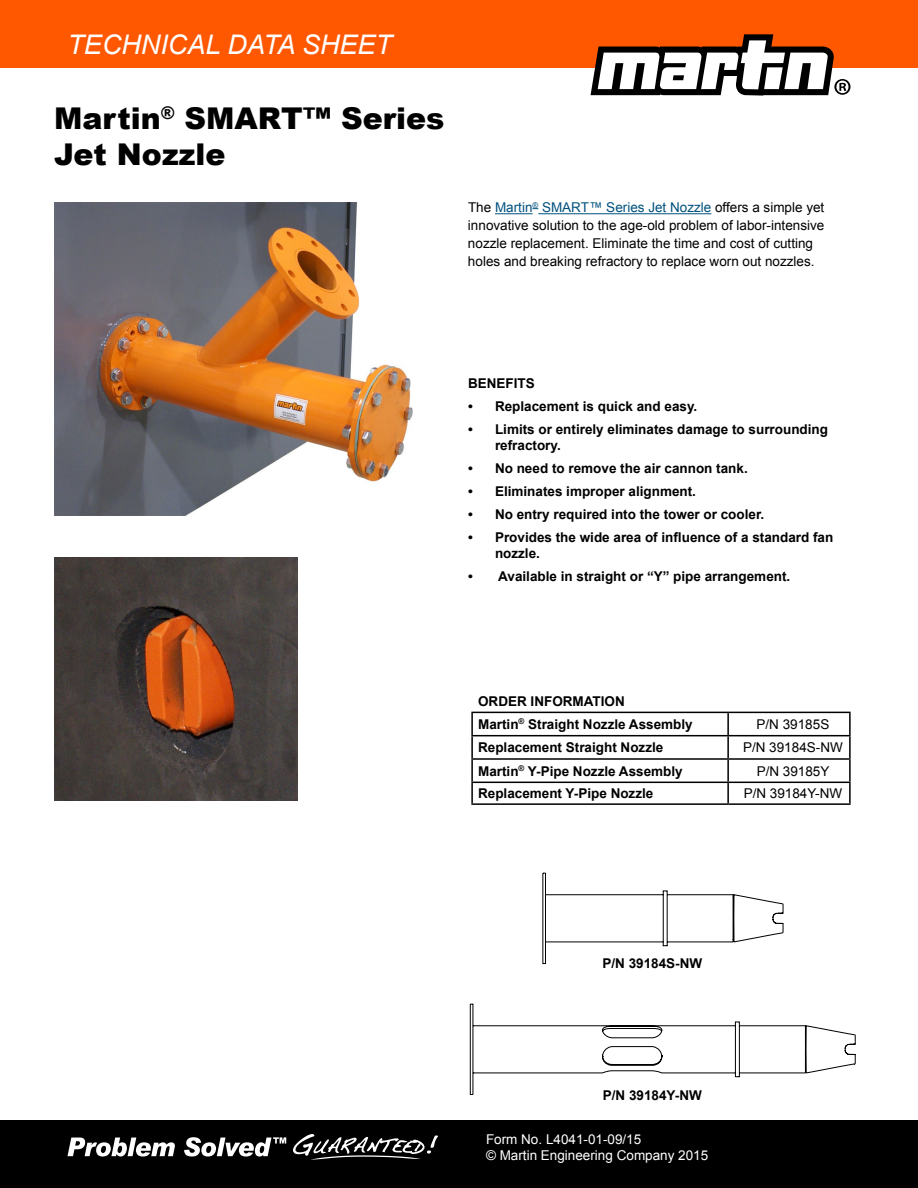
<style>
.page{position:relative;width:918px;height:1188px;background:#fff}
.page>*{position:absolute;margin:0;border:0;box-sizing:border-box;transform-origin:0 0}
.t1{font:900 30px/36px "Arial";color:#000}
.t2{font:italic 27px "Arial";color:#fff}
.t3{font:700 13.5px/16.2px "Arial";color:#000}
.t4{font:13.5px/18px "Arial";color:#000}
.t5{font:13.5px/16.2px "Arial";color:#fff}
.s1{color:#00517e}
</style>
<div class="page">
<div style="left:0;top:1120px;width:918px;height:68px;background:#000"></div>
<div style="left:0;top:0;width:918px;height:68px;background:#ff5800"></div>
<svg style="left:591px;top:34px;width:259px;height:62px"></svg>
<hr style="left:495px;top:213px;width:38px;height:1px;background:#00517e">
<hr style="left:538px;top:213px;width:173px;height:1px;background:#00517e">
<hr style="left:471px;top:712px;width:257px;height:1px;background:#000">
<hr style="left:471px;top:713px;width:2px;height:22px;background:#000">
<hr style="left:727px;top:713px;width:2px;height:22px;background:#000">
<hr style="left:736px;top:712px;width:115px;height:1px;background:#000">
<hr style="left:849px;top:713px;width:2px;height:22px;background:#000">
<hr style="left:471px;top:735px;width:257px;height:1px;background:#000">
<hr style="left:471px;top:736px;width:2px;height:22px;background:#000">
<hr style="left:727px;top:736px;width:2px;height:22px;background:#000">
<hr style="left:736px;top:735px;width:115px;height:1px;background:#000">
<hr style="left:849px;top:736px;width:2px;height:22px;background:#000">
<hr style="left:471px;top:758px;width:257px;height:2px;background:#000">
<hr style="left:471px;top:760px;width:2px;height:22px;background:#000">
<svg style="left:728px;top:758px;width:8px;height:2px"></svg>
<hr style="left:727px;top:760px;width:2px;height:22px;background:#000">
<hr style="left:736px;top:758px;width:115px;height:2px;background:#000">
<hr style="left:849px;top:760px;width:2px;height:22px;background:#000">
<hr style="left:471px;top:782px;width:257px;height:1px;background:#000">
<hr style="left:471px;top:783px;width:2px;height:20px;background:#000">
<hr style="left:727px;top:783px;width:2px;height:20px;background:#000">
<hr style="left:736px;top:782px;width:115px;height:1px;background:#000">
<hr style="left:849px;top:783px;width:2px;height:20px;background:#000">
<hr style="left:471px;top:803px;width:257px;height:2px;background:#000">
<svg style="left:728px;top:803px;width:8px;height:2px"></svg>
<hr style="left:736px;top:803px;width:115px;height:2px;background:#000">
<svg style="left:67px;top:1138px;width:108px;height:19px"></svg>
<svg style="left:184px;top:1137px;width:102px;height:20px"></svg>
<svg style="left:293px;top:1134px;width:145px;height:26px"></svg>
<img style="left:54px;top:202px;width:359px;height:313px">
<img style="left:54px;top:557px;width:243px;height:243px">
<svg style="left:470px;top:873px;width:386px;height:222px"></svg>
<h2 class="t2" style="left:68px;top:27px;width:326px">TECHNICAL DATA SHEET</h2>
<h1 class="t1" style="left:54px;top:100px;width:392px">Martin<sup>®</sup> SMART™ Series<br>Jet Nozzle</h1>
<p class="t4" style="left:468px;top:199px;width:358px">The <span class="s1">Martin</span><sup>®</sup> <span class="s1">SMART™ Series Jet Nozzle</span> offers a simple yet innovative solution to the age-old problem of labor-intensive nozzle replacement. Eliminate the time and cost of cutting holes and breaking refractory to replace worn out nozzles.</p>
<p class="t3" style="left:468px;top:375px;width:68px">BENEFITS</p>
<p class="t3" style="left:468px;top:398px;width:231px">• Replacement is quick and easy.</p>
<p class="t3" style="left:495px;top:421px;width:335px;text-indent:-27px">• Limits or entirely eliminates damage to surrounding refractory.</p>
<p class="t3" style="left:468px;top:460px;width:281px">• No need to remove the air cannon tank.</p>
<p class="t3" style="left:468px;top:483px;width:230px">• Eliminates improper alignment.</p>
<p class="t3" style="left:468px;top:506px;width:298px">• No entry required into the tower or cooler.</p>
<p class="t3" style="left:495px;top:529px;width:340px;text-indent:-27px">• Provides the wide area of influence of a standard fan nozzle.</p>
<p class="t3" style="left:468px;top:568px;width:324px">• Available in straight or “Y” pipe arrangement.</p>
<p class="t3" style="left:478px;top:691px;width:216px;line-height:22.5px">ORDER INFORMATION<br>Martin<sup>®</sup> Straight Nozzle Assembly</p>
<p class="t4" style="left:757px;top:715px;width:74px">P/N 39185S</p>
<p class="t3" style="left:478px;top:740px;width:187px">Replacement Straight Nozzle</p>
<p class="t4" style="left:743px;top:739px;width:101px">P/N 39184S-NW</p>
<p class="t3" style="left:478px;top:763px;width:206px">Martin<sup>®</sup> Y-Pipe Nozzle Assembly</p>
<p class="t4" style="left:757px;top:762px;width:74px">P/N 39185Y</p>
<p class="t3" style="left:478px;top:786px;width:177px">Replacement Y-Pipe Nozzle</p>
<p class="t4" style="left:744px;top:785px;width:100px">P/N 39184Y-NW</p>
<p class="t3" style="left:602px;top:955px;width:101px">P/N 39184S-NW</p>
<p class="t3" style="left:603px;top:1087px;width:101px">P/N 39184Y-NW</p>
<p class="t5" style="left:486px;top:1131px;width:224px">Form No. L4041-01-09/15<br>© Martin Engineering Company 2015</p>
</div>
